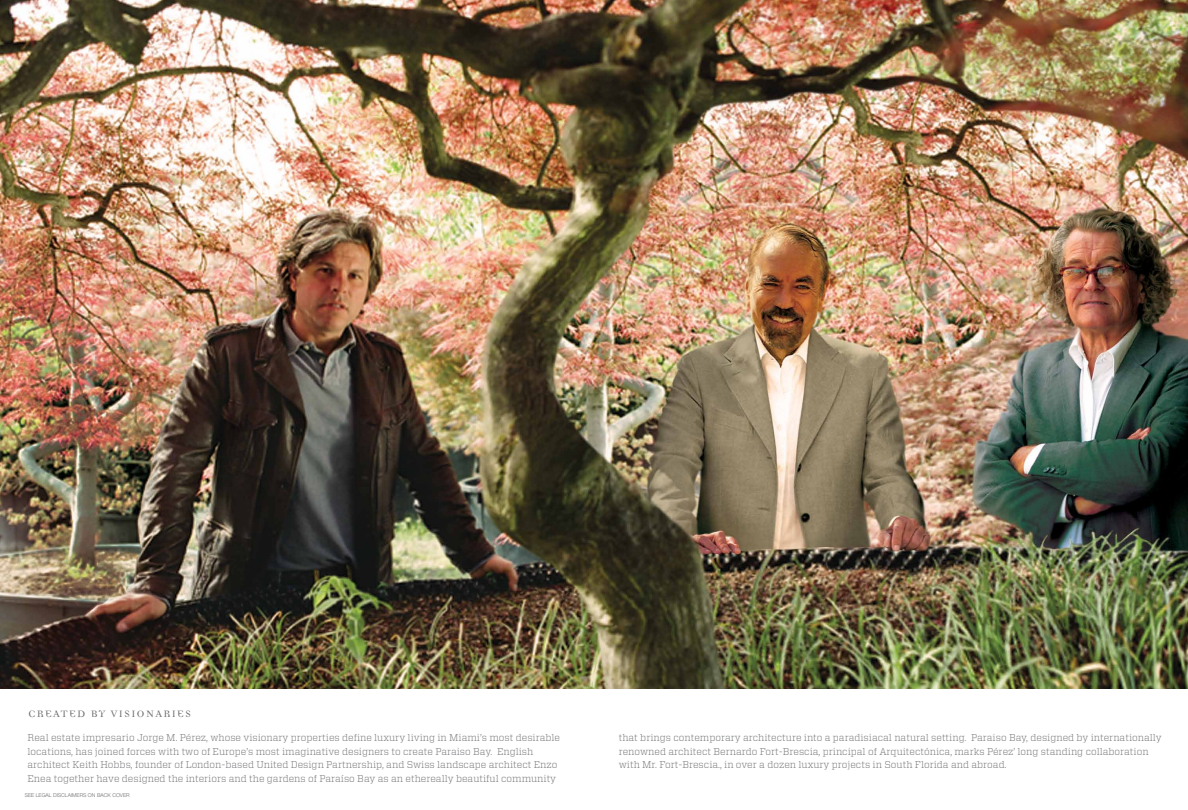
<style>
.page{position:relative;width:1188px;height:810px;background:#fff}
.page>*{position:absolute;margin:0;border:0;box-sizing:border-box;transform-origin:0 0}
.t1{font:15px "Democratica Reg Lin";letter-spacing:.05em;color:#696a6d}
.t2{font:300 9.75px/13.5px "Vitesse";color:#696a6d}
.t3{font:300 5.25px "Helvetica Neue";color:#696a6d}
</style>
<div class="page">
<img style="left:0;top:0;width:1188px;height:689px">
<h1 class="t1" style="left:28px;top:706px;width:25px">Create</h1>
<h1 class="t1" style="left:77px;top:706px;width:100px">d by Visi onaries</h1>
<p class="t2" style="left:28px;top:731px;width:534px">Real estate impresario Jorge M. Pérez, whose visionary properties define luxury living in Miami’s most desirable locations, has joined forces with two of Europe’s most imaginative designers to create Paraiso Bay. English architect Keith Hobbs, founder of London-based United Design Partnership, and Swiss landscape architect Enzo Enea together have designed the interiors and the gardens of Paraíso Bay as an ethereally beautiful community</p>
<p class="t2" style="left:619px;top:731px;width:544px">that brings contemporary architecture into a paradisiacal natural setting. Paraiso Bay, designed by internationally renowned architect Bernardo Fort-Brescia, principal of Arquitectónica, marks Pérez’ long standing collaboration with Mr. Fort-Brescia., in over a dozen luxury projects in South Florida and abroad.</p>
<p class="t3" style="left:25px;top:792px;width:106px">SEE LEGAL DISCLAIMERS ON BACK COVER</p>
</div>
